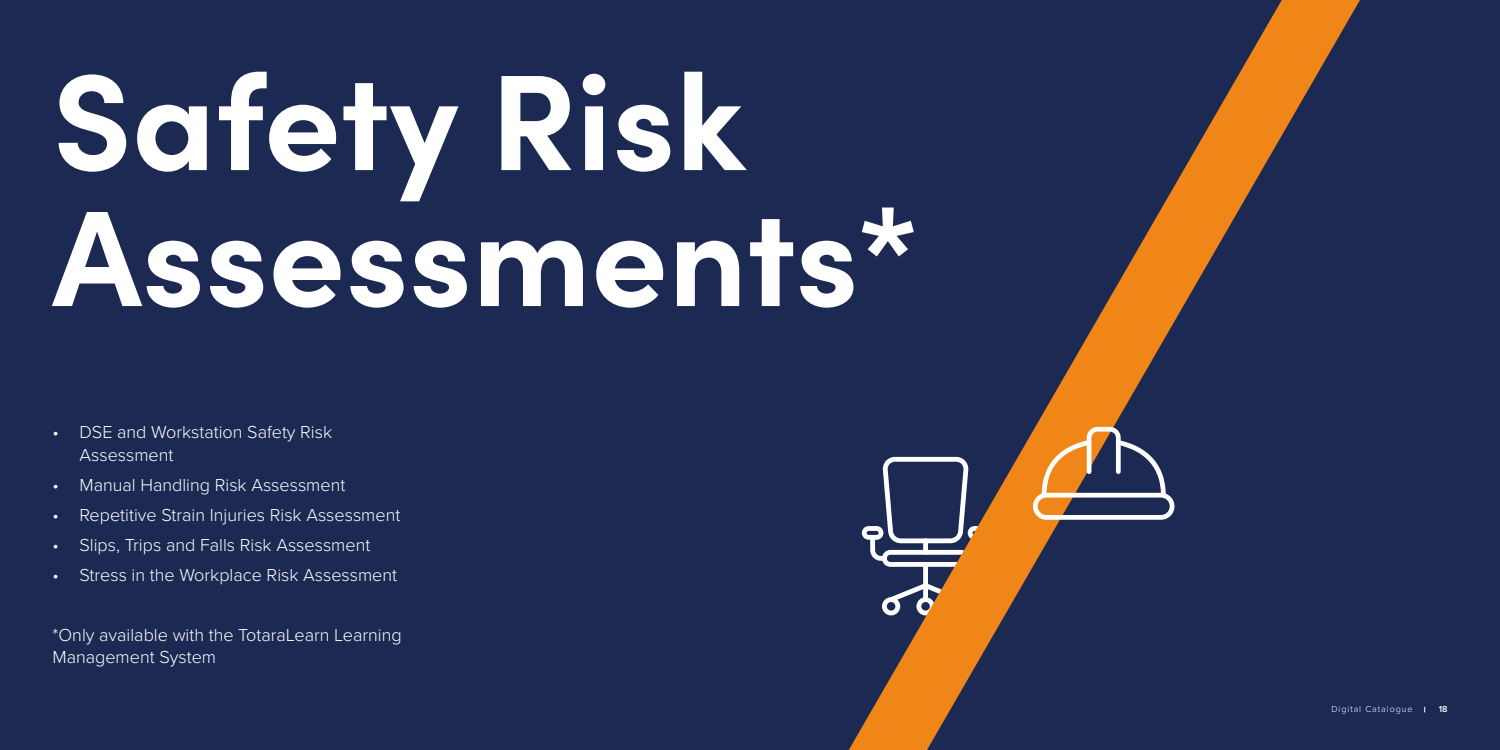
<style>
.page{position:relative;width:1500px;height:750px;background:#1b2953}
.page>*{position:absolute;margin:0;border:0;box-sizing:border-box;transform-origin:0 0}
.t1{font:700 136.5px/135.9px "Sofia Pro";color:#fff}
.t2{font:300 18px/22.5px "Proxima Nova";color:#fff}
.t3{font:300 9px "Proxima Nova";letter-spacing:.1em;color:#fff}
.t4{font:600 9px "Proxima Nova";color:#fff}
</style>
<div class="page">
<svg style="left:849px;top:0;width:511px;height:750px"></svg>
<svg style="left:1033px;top:427px;width:141px;height:93px"></svg>
<h1 class="t1" style="left:52px;top:43px;width:869px">Safety Risk<br>Assessments*</h1>
<p class="t2" style="left:80px;top:420px;width:254px;text-indent:-27px">• DSE and Workstation Safety Risk<br>Assessment</p>
<p class="t2" style="left:52px;top:472px;width:294px">• Manual Handling Risk Assessment</p>
<p class="t2" style="left:52px;top:502px;width:349px">• Repetitive Strain Injuries Risk Assessment</p>
<p class="t2" style="left:52px;top:533px;width:319px">• Slips, Trips and Falls Risk Assessment</p>
<p class="t2" style="left:52px;top:563px;width:346px">• Stress in the Workplace Risk Assessment</p>
<p class="t2" style="left:52px;top:623px;width:351px">*Only available with the TotaraLearn Learning<br>Management System</p>
<p class="t3" style="left:1332px;top:703px;width:83px">Digital Catalogue</p>
<p class="t4" style="left:1439px;top:703px;width:10px">18</p>
</div>
